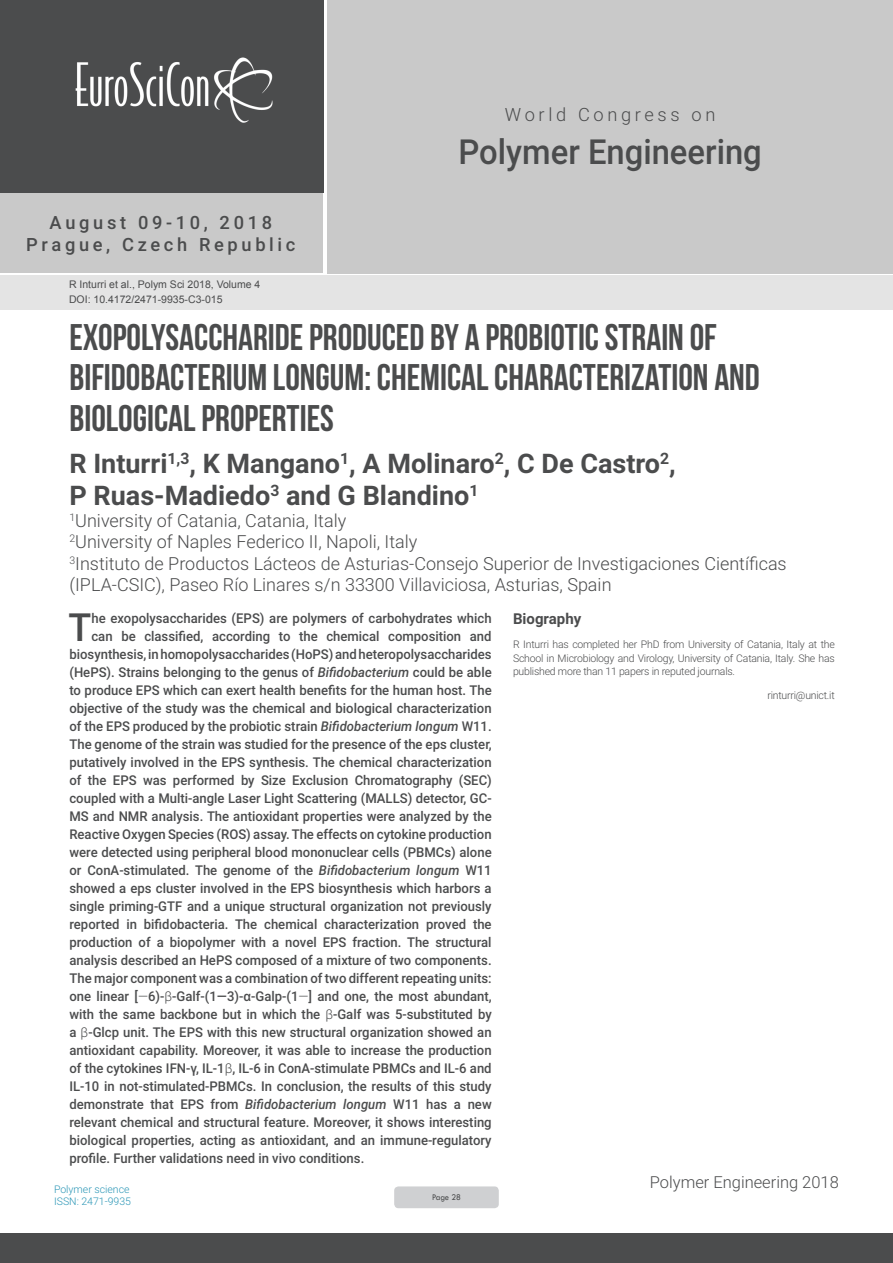
<style>
.page{position:relative;width:893px;height:1263px;background:#fff}
.page>*{position:absolute;margin:0;border:0;box-sizing:border-box;transform-origin:0 0}
.Abstract{font:500 38.85px "Roboto";color:#4b4c4d}
.t1{font:37.05px/40.8px "Bebas Neue";color:#4b4c4d}
.t2{font:500 34.5px "Roboto";color:#4b4c4d;scale:.95 1}
.t3{font:700 27px "Roboto";color:#4b4c4d}
.t4{font:500 18.3px/21.9px "Roboto";letter-spacing:.2em;color:#4b4c4d;text-align:center}
.t5{font:300 18.3px "Roboto";letter-spacing:.2em;color:#4b4c4d}
.t6{font:300 18px "Roboto";color:#4b4c4d}
.t7{font:300 16.5px "Roboto";color:#4b4c4d}
.Bio_Heading{font:700 15px "Roboto";color:#4b4c4d}
.Abstract-2{font:500 13.5px "Roboto";color:#4b4c4d}
.Biography{font:300 10.5px/13.5px "Roboto";letter-spacing:-.02em;color:#4b4c4d;text-align:justify}
.t8{font:10.5px "Arial";color:#4b4c4d}
.t9{font:300 10.5px/12.6px "Roboto";color:#2a96b6}
.t10{font:9px "Tw Cen";letter-spacing:-.02em;color:#4b4c4d;scale:.95 1}
.s1{font-style:italic}
.s2{font-weight:300}
</style>
<div class="page">
<div style="left:0;top:0;width:323px;height:193px;background:#4b4c4d"></div>
<div style="left:0;top:193px;width:322px;height:80px;background:#c9c9c9"></div>
<div style="left:327px;top:0;width:566px;height:273px;background:#c9c9c9"></div>
<img style="left:75px;top:57px;width:198px;height:66px">
<div style="left:0;top:1233px;width:893px;height:30px;background:#4b4c4d"></div>
<div style="left:1px;top:275px;width:892px;height:35px;background:#e4e4e4"></div>
<div style="left:394px;top:1186px;width:105px;height:22px;background:#cfd0d2;border-radius:4px"></div>
<h3 class="t4" style="left:26px;top:211px;width:271px">August 09-10, 2018<br>Prague, Czech Republic</h3>
<p class="t8" style="left:69px;top:278px;width:193px">R Inturri et al., Polym Sci 2018, Volume 4</p>
<p class="t8" style="left:69px;top:292px;width:155px">DOI: 10.4172/2471-9935-C3-015</p>
<h3 class="t5" style="left:505px;top:102px;width:212px">World Congress on</h3>
<h3 class="t2" style="left:458px;top:127px;width:321px">Polymer Engineering</h3>
<p class="t1" style="left:69px;top:316px;width:692px">EXOPOLYSACCHARIDE PRODUCED BY A PROBIOTIC STRAIN OF<br>BIFIDOBACTERIUM LONGUM: CHEMICAL CHARACTERIZATION AND<br>BIOLOGICAL PROPERTIES</p>
<p class="t3" style="left:69px;top:444px;width:608px">R Inturri<sup>1,3</sup>, K Mangano<sup>1</sup>, A Molinaro<sup>2</sup>, C De Castro<sup>2</sup>,</p>
<p class="t3" style="left:69px;top:476px;width:411px">P Ruas-Madiedo<sup>3</sup> and G Blandino<sup>1</sup></p>
<p class="t6" style="left:69px;top:508px;width:278px"><sup>1</sup>University of Catania, Catania, Italy</p>
<p class="t6" style="left:69px;top:529px;width:349px"><sup>2</sup>University of Naples Federico II, Napoli, Italy</p>
<p class="t6" style="left:69px;top:551px;width:719px"><sup>3</sup>Instituto de Productos Lácteos de Asturias-Consejo Superior de Investigaciones Científicas</p>
<p class="t6" style="left:69px;top:572px;width:544px">(IPLA-CSIC), Paseo Río Linares s/n 33300 Villaviciosa, Asturias, Spain</p>
<p class="Bio_Heading" style="left:513px;top:608px;width:70px">Biography</p>
<p class="Biography" style="left:513px;top:637px;width:323px">R Inturri has completed her PhD from University of Catania, Italy at the School in Microbiology and Virology, University of Catania, Italy. She has published more than 11 papers in reputed journals.</p>
<p class="Biography" style="left:767px;top:688px;width:69px">rinturri@unict.it</p>
<p class="Abstract" style="left:69px;top:600px;width:24px">T</p>
<p class="Abstract-2" style="left:91px;top:608px;width:402px">he exopolysaccharides (EPS) are polymers of carbohydrates which</p>
<p class="Abstract-2" style="left:91px;top:626px;width:402px">can be classified, according to the chemical composition and</p>
<p class="Abstract-2" style="left:69px;top:644px;width:424px">biosynthesis, in homopolysaccharides (HoPS) and heteropolysaccharides</p>
<p class="Abstract-2" style="left:69px;top:662px;width:424px">(HePS). Strains belonging to the genus of <span class="s1">Bifidobacterium</span> could be able</p>
<p class="Abstract-2" style="left:69px;top:680px;width:424px">to produce EPS which can exert health benefits for the human host. The</p>
<p class="Abstract-2" style="left:69px;top:698px;width:424px">objective of the study was the chemical and biological characterization</p>
<p class="Abstract-2" style="left:69px;top:716px;width:424px">of the EPS produced by the probiotic strain <span class="s1">Bifidobacterium longum</span> W11.</p>
<p class="Abstract-2" style="left:69px;top:734px;width:424px">The genome of the strain was studied for the presence of the eps cluster,</p>
<p class="Abstract-2" style="left:69px;top:752px;width:424px">putatively involved in the EPS synthesis. The chemical characterization</p>
<p class="Abstract-2" style="left:69px;top:770px;width:424px">of the EPS was performed by Size Exclusion Chromatography (SEC)</p>
<p class="Abstract-2" style="left:69px;top:788px;width:424px">coupled with a Multi-angle Laser Light Scattering (MALLS) detector, GC-</p>
<p class="Abstract-2" style="left:69px;top:806px;width:424px">MS and NMR analysis. The antioxidant properties were analyzed by the</p>
<p class="Abstract-2" style="left:69px;top:824px;width:424px">Reactive Oxygen Species (ROS) assay. The effects on cytokine production</p>
<p class="Abstract-2" style="left:69px;top:842px;width:424px">were detected using peripheral blood mononuclear cells (PBMCs) alone</p>
<p class="Abstract-2" style="left:69px;top:860px;width:424px">or ConA-stimulated. The genome of the <span class="s1">Bifidobacterium longum</span> W11</p>
<p class="Abstract-2" style="left:69px;top:878px;width:424px">showed a eps cluster involved in the EPS biosynthesis which harbors a</p>
<p class="Abstract-2" style="left:69px;top:896px;width:424px">single priming-GTF and a unique structural organization not previously</p>
<p class="Abstract-2" style="left:69px;top:914px;width:424px">reported in bifidobacteria. The chemical characterization proved the</p>
<p class="Abstract-2" style="left:69px;top:932px;width:424px">production of a biopolymer with a novel EPS fraction. The structural</p>
<p class="Abstract-2" style="left:69px;top:950px;width:424px">analysis described an HePS composed of a mixture of two components.</p>
<p class="Abstract-2" style="left:69px;top:968px;width:424px">The major component was a combination of two different repeating units:</p>
<p class="Abstract-2" style="left:69px;top:986px;width:424px">one linear [<span class="s2">―</span>6)-<span class="s2">β</span>-Galf-(1―3)-α-Galp-(1<span class="s2">―</span>] and one, the most abundant,</p>
<p class="Abstract-2" style="left:69px;top:1004px;width:424px">with the same backbone but in which the <span class="s2">β</span>-Galf was 5-substituted by</p>
<p class="Abstract-2" style="left:69px;top:1022px;width:424px">a <span class="s2">β</span>-Glcp unit. The EPS with this new structural organization showed an</p>
<p class="Abstract-2" style="left:69px;top:1040px;width:424px">antioxidant capability. Moreover, it was able to increase the production</p>
<p class="Abstract-2" style="left:69px;top:1058px;width:424px">of the cytokines IFN-γ, IL-1<span class="s2">β</span>, IL-6 in ConA-stimulate PBMCs and IL-6 and</p>
<p class="Abstract-2" style="left:69px;top:1076px;width:424px">IL-10 in not-stimulated-PBMCs. In conclusion, the results of this study</p>
<p class="Abstract-2" style="left:69px;top:1094px;width:424px">demonstrate that EPS from <span class="s1">Bifidobacterium longum</span> W11 has a new</p>
<p class="Abstract-2" style="left:69px;top:1112px;width:424px">relevant chemical and structural feature. Moreover, it shows interesting</p>
<p class="Abstract-2" style="left:69px;top:1130px;width:424px">biological properties, acting as antioxidant, and an immune-regulatory</p>
<p class="Abstract-2" style="left:69px;top:1148px;width:296px">profile. Further validations need in vivo conditions.</p>
<p class="t9" style="left:54px;top:1182px;width:78px">Polymer science<br>ISSN: 2471-9935</p>
<p class="t10" style="left:432px;top:1192px;width:32px">Page 28</p>
<p class="t7" style="left:650px;top:1170px;width:190px">Polymer Engineering 2018</p>
</div>
